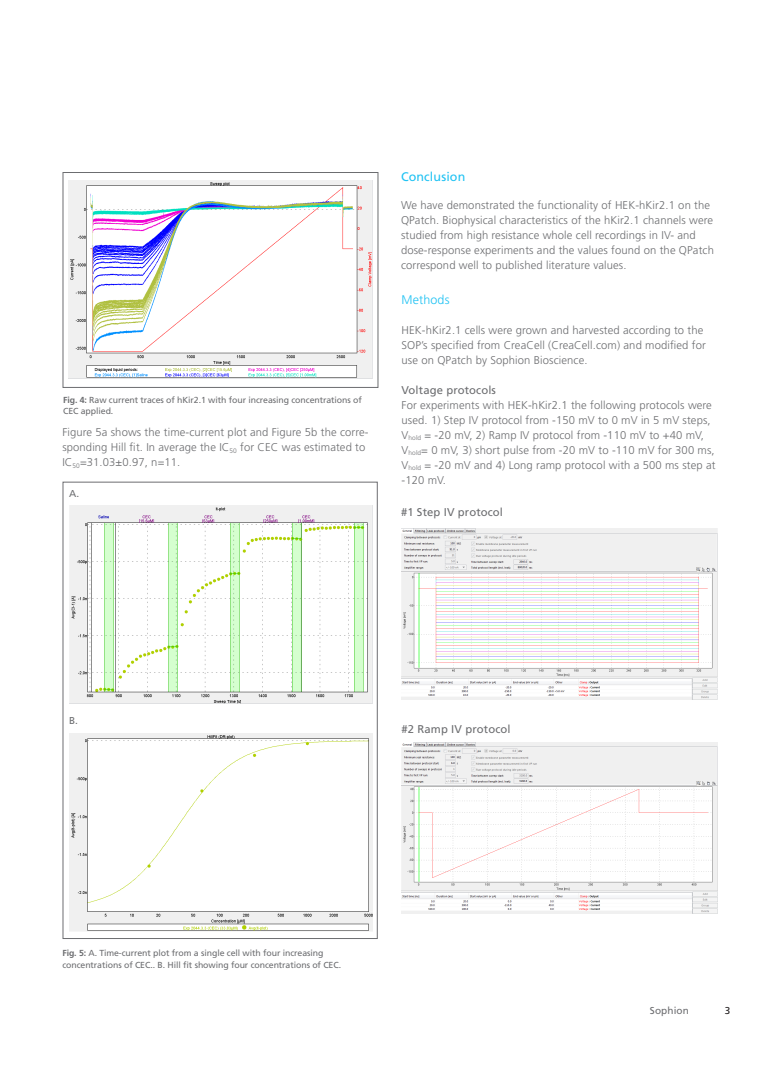
<style>
.page{position:relative;width:780px;height:1088px;background:#fff}
.page>*{position:absolute;margin:0;border:0;box-sizing:border-box;transform-origin:0 0}
.CHART_COPY{font:12.5px "Frutiger LT Std";letter-spacing:.01em;color:#1fc2f3}
.CHART_COPY-2{font:300 12.5px "Frutiger LT Std";letter-spacing:.01em;color:#1fc2f3}
.CHART_COPY-3{font:300 11.25px/15px "Frutiger LT Std";letter-spacing:.01em;color:#6c6d70}
.CHART_COPY-4{font:11.25px "Frutiger LT Std";letter-spacing:.01em;color:#6c6d70}
.FOLIO_COPY{font:10px "Frutiger LT Std";letter-spacing:.01em;color:#6c6d70}
.CHART_COPY-5{font:10px "Frutiger LT Std";color:#6c6d70}
.FOLIO_COPY-2{font:10px "Frutiger LT Std";color:#231f20}
.t1{font:8.75px/11.2px "Frutiger LT Std";letter-spacing:-.01em;color:#6c6d70}
.s1{font-weight:700}
</style>
<div class="page">
<img style="left:69px;top:180px;width:303px;height:198px">
<img style="left:69px;top:505px;width:303px;height:198px">
<img style="left:70px;top:733px;width:302px;height:198px">
<img style="left:401px;top:528px;width:316px;height:172px">
<img style="left:401px;top:742px;width:316px;height:171px">
<div style="left:63px;top:172px;width:315px;height:216px;border:1px solid #6c6d70"></div>
<div style="left:63px;top:482px;width:314px;height:457px;border:1px solid #6c6d70"></div>
<p class="t1" style="left:63px;top:394px;width:300px"><span class="s1">Fig. 4:</span> Raw current traces of hKir2.1 with four increasing concentrations of<br>CEC applied.</p>
<p class="CHART_COPY-3" style="left:62px;top:425px;width:308px">Figure 5a shows the time-current plot and Figure 5b the corre&shy;sponding Hill fit. In average the IC<sub>50</sub> for CEC was estimated to<br>IC<sub>50</sub>=31.03±0.97, n=11.</p>
<p class="CHART_COPY-5" style="left:69px;top:488px;width:12px">A.</p>
<p class="CHART_COPY" style="left:401px;top:170px;width:66px">Conclusion</p>
<p class="CHART_COPY-3" style="left:401px;top:198px;width:314px">We have demonstrated the functionality of HEK-hKir2.1 on the QPatch. Biophysical characteristics of the hKir2.1 channels were studied from high resistance whole cell recordings in IV- and dose-response experiments and the values found on the QPatch correspond well to published literature values.</p>
<p class="CHART_COPY-2" style="left:401px;top:293px;width:49px">Methods</p>
<p class="CHART_COPY-3" style="left:401px;top:323px;width:306px">HEK-hKir2.1 cells were grown and harvested according to the<br>SOP’s specified from CreaCell (CreaCell.com) and modified for use on QPatch by Sophion Bioscience.</p>
<p class="CHART_COPY-4" style="left:401px;top:384px;width:96px">Voltage protocols</p>
<p class="CHART_COPY-3" style="left:401px;top:398px;width:315px">For experiments with HEK-hKir2.1 the following protocols were used. 1) Step IV protocol from -150 mV to 0 mV in 5 mV steps, V<sub>hold</sub> = -20 mV, 2) Ramp IV protocol from -110 mV to +40 mV, V<sub>hold</sub>= 0 mV, 3) short pulse from -20 mV to -110 mV for 300 ms, V<sub>hold</sub> = -20 mV and 4) Long ramp protocol with a 500 ms step at -120 mV.</p>
<p class="CHART_COPY-4" style="left:401px;top:505px;width:104px">#1 Step IV protocol</p>
<p class="CHART_COPY-5" style="left:69px;top:715px;width:10px">B.</p>
<p class="CHART_COPY-4" style="left:401px;top:722px;width:110px">#2 Ramp IV protocol</p>
<p class="t1" style="left:62px;top:948px;width:280px"><span class="s1">Fig. 5:</span> A. Time-current plot from a single cell with four increasing concentrations of CEC.. B. Hill fit showing four concentrations of CEC.</p>
<p class="FOLIO_COPY" style="left:650px;top:1004px;width:40px">Sophion</p>
<p class="FOLIO_COPY-2" style="left:724px;top:1004px;width:7px">3</p>
</div>
